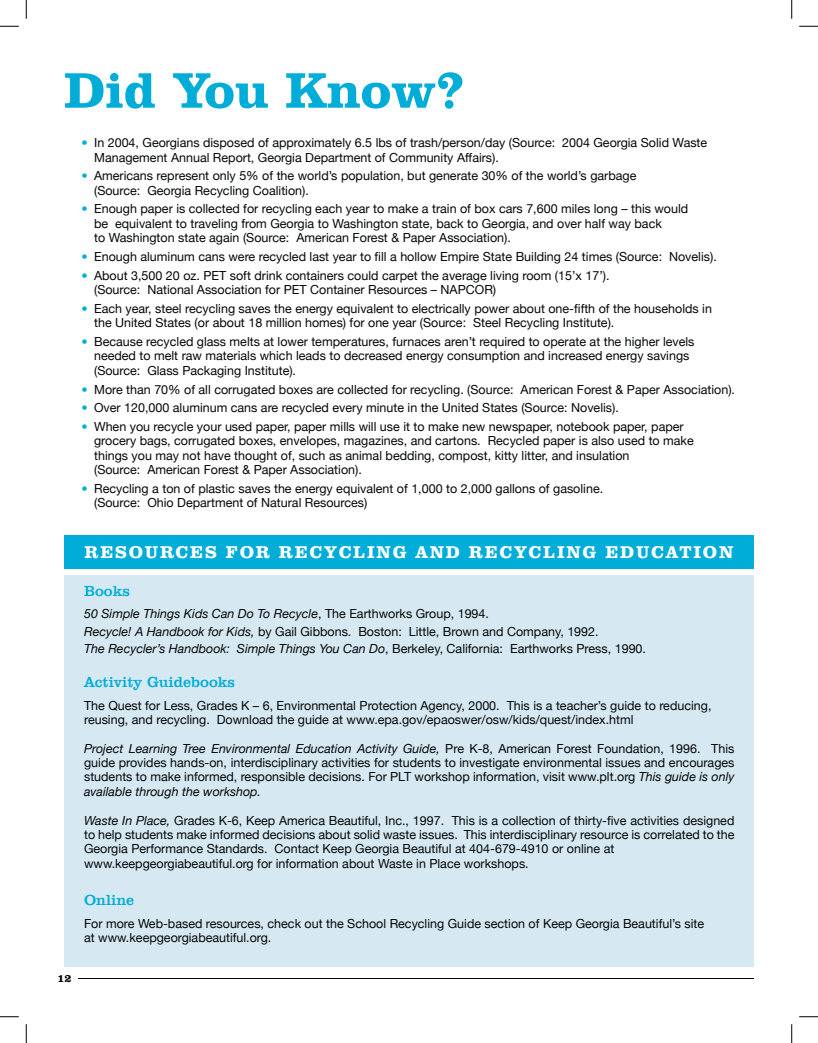
<style>
.page{position:relative;width:818px;height:1043px;background:#fff}
.page>*{position:absolute;margin:0;border:0;box-sizing:border-box;transform-origin:0 0}
.t1{font:700 51.25px "Clarendon BT";color:#00add8}
.t2{font:700 17.5px "Clarendon BT";letter-spacing:.1em;color:#fff}
.t3{font:15px "Clarendon BT";color:#00add8}
.t4{font:12.5px/14.4px "Helvetica Neue";color:#050707}
.t5{font:700 11.25px "Clarendon BT";color:#050707}
.s1{color:#00add8}
.s2{font-style:italic}
</style>
<div class="page">
<hr style="left:78px;top:978px;width:675px;height:1px;background:#050707">
<div style="left:64px;top:575px;width:689px;height:391px;background:#d6e9f2"></div>
<div style="left:64px;top:535px;width:689px;height:34px;background:#00add8"></div>
<svg style="left:0;top:25px;width:19px;height:2px"></svg>
<svg style="left:799px;top:25px;width:19px;height:2px"></svg>
<svg style="left:0;top:1016px;width:19px;height:1px"></svg>
<svg style="left:799px;top:1016px;width:19px;height:1px"></svg>
<svg style="left:25px;top:0;width:2px;height:19px"></svg>
<svg style="left:25px;top:1024px;width:2px;height:18px"></svg>
<svg style="left:791px;top:0;width:1px;height:19px"></svg>
<svg style="left:791px;top:1024px;width:1px;height:18px"></svg>
<h1 class="t1" style="left:64px;top:58px;width:402px">Did You Know?</h1>
<p class="t4" style="left:94px;top:135px;width:614px;text-indent:-12px"><span class="s1">•</span> In 2004, Georgians disposed of approximately 6.5 lbs of trash/person/day (Source: 2004 Georgia Solid Waste<br>Management Annual Report, Georgia Department of Community Affairs).</p>
<p class="t4" style="left:94px;top:168px;width:543px;text-indent:-12px"><span class="s1">•</span> Americans represent only 5% of the world’s population, but generate 30% of the world’s garbage (Source: Georgia Recycling Coalition).</p>
<p class="t4" style="left:94px;top:202px;width:595px;text-indent:-12px"><span class="s1">•</span> Enough paper is collected for recycling each year to make a train of box cars 7,600 miles long – this would be equivalent to traveling from Georgia to Washington state, back to Georgia, and over half way back<br>to Washington state again (Source: American Forest &amp; Paper Association).</p>
<p class="t4" style="left:82px;top:249px;width:636px"><span class="s1">•</span> Enough aluminum cans were recycled last year to fill a hollow Empire State Building 24 times (Source: Novelis).</p>
<p class="t4" style="left:94px;top:268px;width:517px;text-indent:-12px"><span class="s1">•</span> About 3,500 20 oz. PET soft drink containers could carpet the average living room (15’x 17’). (Source: National Association for PET Container Resources – NAPCOR)</p>
<p class="t4" style="left:94px;top:301px;width:619px;text-indent:-12px"><span class="s1">•</span> Each year, steel recycling saves the energy equivalent to electrically power about one-fifth of the households in the United States (or about 18 million homes) for one year (Source: Steel Recycling Institute).</p>
<p class="t4" style="left:94px;top:334px;width:602px;text-indent:-12px"><span class="s1">•</span> Because recycled glass melts at lower temperatures, furnaces aren’t required to operate at the higher levels needed to melt raw materials which leads to decreased energy consumption and increased energy savings (Source: Glass Packaging Institute).</p>
<p class="t4" style="left:82px;top:382px;width:655px"><span class="s1">•</span> More than 70% of all corrugated boxes are collected for recycling. (Source: American Forest &amp; Paper Association).</p>
<p class="t4" style="left:82px;top:400px;width:538px"><span class="s1">•</span> Over 120,000 aluminum cans are recycled every minute in the United States (Source: Novelis).</p>
<p class="t4" style="left:94px;top:419px;width:601px;text-indent:-12px"><span class="s1">•</span> When you recycle your used paper, paper mills will use it to make new newspaper, notebook paper, paper grocery bags, corrugated boxes, envelopes, magazines, and cartons. Recycled paper is also used to make things you may not have thought of, such as animal bedding, compost, kitty litter, and insulation<br>(Source: American Forest &amp; Paper Association).</p>
<p class="t4" style="left:94px;top:481px;width:510px;text-indent:-12px"><span class="s1">•</span> Recycling a ton of plastic saves the energy equivalent of 1,000 to 2,000 gallons of gasoline. (Source: Ohio Department of Natural Resources)</p>
<p class="t5" style="left:57px;top:971px;width:16px">12</p>
<h2 class="t2" style="left:85px;top:541px;width:650px">RESOURCES FOR RECYCLING AND RECYCLING EDUCATION</h2>
<p class="t3" style="left:84px;top:581px;width:47px">Books</p>
<p class="t4" style="left:84px;top:605px;width:563px;line-height:17.5px"><span class="s2">50 Simple Things Kids Can Do To Recycle</span>, The Earthworks Group, 1994.<br><span class="s2">Recycle! A Handbook for Kids,</span> by Gail Gibbons. Boston: Little, Brown and Company, 1992.<br><span class="s2">The Recycler’s Handbook: Simple Things You Can Do</span>, Berkeley, California: Earthworks Press, 1990.</p>
<p class="t3" style="left:84px;top:672px;width:152px">Activity Guidebooks</p>
<p class="t4" style="left:84px;top:697px;width:629px">The Quest for Less, Grades K – 6, Environmental Protection Agency, 2000. This is a teacher’s guide to reducing, reusing, and recycling. Download the guide at www.epa.gov/epaoswer/osw/kids/quest/index.html</p>
<p class="t4" style="left:84px;top:741px;width:652px;text-align:justify"><span class="s2">Project Learning Tree Environmental Education Activity Guide,</span> Pre K-8, American Forest Foundation, 1996. This guide provides hands-on, interdisciplinary activities for students to investigate environmental issues and encourages students to make informed, responsible decisions. For PLT workshop information, visit www.plt.org <span class="s2">This guide is only available through the workshop.</span></p>
<p class="t4" style="left:84px;top:812px;width:651px"><span class="s2">Waste In Place,</span> Grades K-6, Keep America Beautiful, Inc., 1997. This is a collection of thirty-five activities designed to help students make informed decisions about solid waste issues. This interdisciplinary resource is correlated to the Georgia Performance Standards. Contact Keep Georgia Beautiful at 404-679-4910 or online at www.keepgeorgiabeautiful.org for information about Waste in Place workshops.</p>
<p class="t3" style="left:84px;top:890px;width:52px">Online</p>
<p class="t4" style="left:84px;top:915px;width:621px">For more Web-based resources, check out the School Recycling Guide section of Keep Georgia Beautiful’s site at www.keepgeorgiabeautiful.org.</p>
</div>
